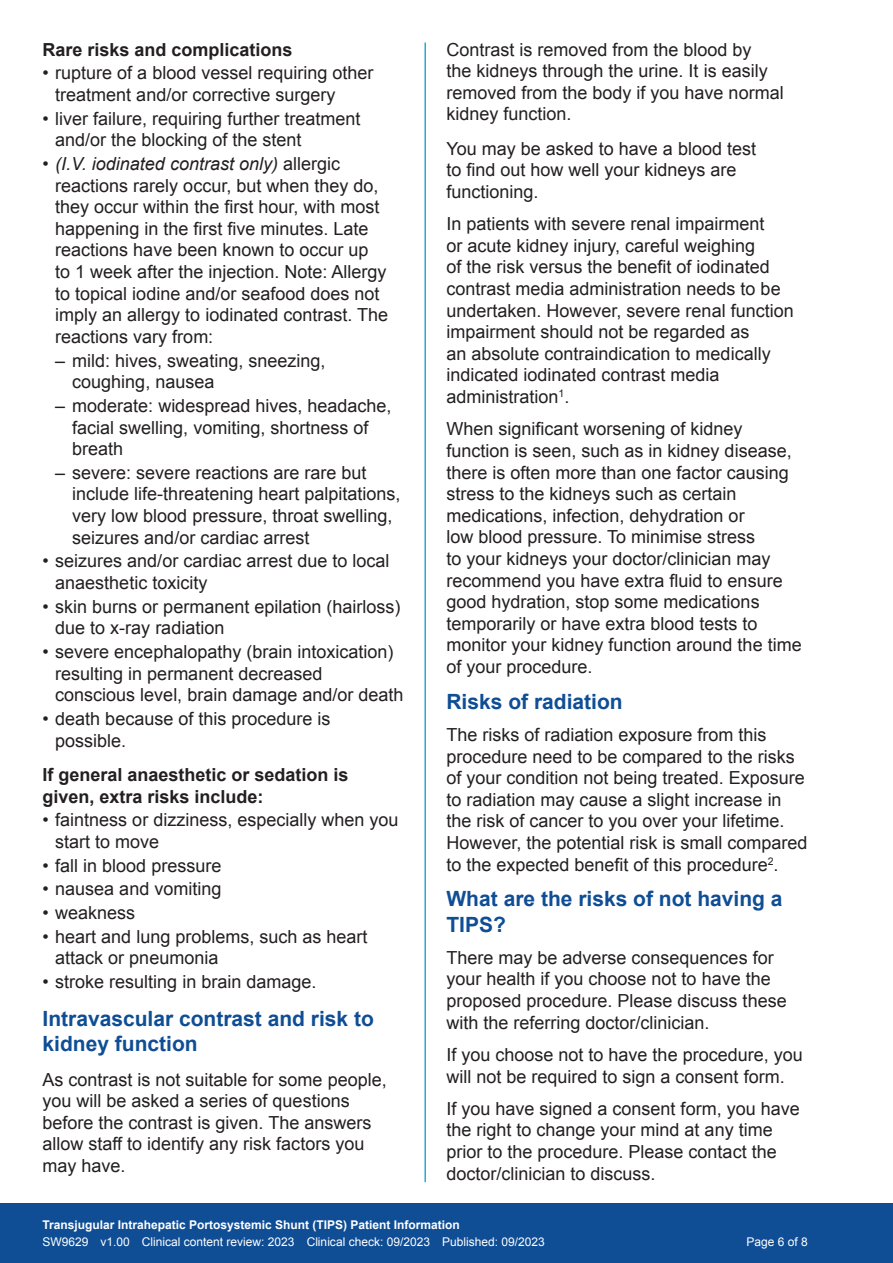
<style>
.page{position:relative;width:893px;height:1263px;background:#fff}
.page>*{position:absolute;margin:0;border:0;box-sizing:border-box;transform-origin:0 0}
.t1{font:700 21px/25.2px "Arial";color:#0f4d95}
.t2{font:18px/21.6px "Arial";color:#231f20}
.t3{font:700 18px/21.6px "Arial";color:#231f20}
.t4{font:12px "Arial";color:#fff}
.t5{font:700 12px "Arial";color:#fff}
.s1{font-style:italic}
</style>
<div class="page">
<div style="left:0;top:1203px;width:893px;height:60px;background:#0f4d95"></div>
<hr style="left:424px;top:43px;width:2px;height:1139px;background:#24aae1">
<p class="t3" style="left:43px;top:39px;width:252px">Rare risks and complications</p>
<p class="t2" style="left:55px;top:62px;width:320px;text-indent:-13px">• rupture of a blood vessel requiring other treatment and/or corrective surgery</p>
<p class="t2" style="left:55px;top:108px;width:307px;text-indent:-13px">• liver failure, requiring further treatment and/or the blocking of the stent</p>
<p class="t2" style="left:55px;top:153px;width:334px;text-indent:-13px"><span class="s1">• (I.V. iodinated contrast only)</span> allergic reactions rarely occur, but when they do, they occur within the first hour, with most happening in the first five minutes. Late reactions have been known to occur up<br>to 1 week after the injection. Note: Allergy to topical iodine and/or seafood does not imply an allergy to iodinated contrast. The reactions vary from:</p>
<p class="t2" style="left:72px;top:350px;width:255px;text-indent:-17px">– mild: hives, sweating, sneezing, coughing, nausea</p>
<p class="t2" style="left:72px;top:395px;width:321px;text-indent:-17px">– moderate: widespread hives, headache, facial swelling, vomiting, shortness of breath</p>
<p class="t2" style="left:72px;top:462px;width:330px;text-indent:-17px">– severe: severe reactions are rare but include life-threatening heart palpitations, very low blood pressure, throat swelling, seizures and/or cardiac arrest</p>
<p class="t2" style="left:55px;top:550px;width:336px;text-indent:-13px">• seizures and/or cardiac arrest due to local anaesthetic toxicity</p>
<p class="t2" style="left:55px;top:596px;width:347px;text-indent:-13px">• skin burns or permanent epilation (hairloss) due to x-ray radiation</p>
<p class="t2" style="left:55px;top:641px;width:350px;text-indent:-13px">• severe encephalopathy (brain intoxication) resulting in permanent decreased conscious level, brain damage and/or death</p>
<p class="t2" style="left:55px;top:708px;width:277px;text-indent:-13px">• death because of this procedure is possible.</p>
<p class="t3" style="left:43px;top:764px;width:308px">If general anaesthetic or sedation is given, extra risks include:</p>
<p class="t2" style="left:55px;top:809px;width:345px;text-indent:-13px">• faintness or dizziness, especially when you start to move</p>
<p class="t2" style="left:43px;top:855px;width:180px">• fall in blood pressure</p>
<p class="t2" style="left:43px;top:878px;width:180px">• nausea and vomiting</p>
<p class="t2" style="left:43px;top:902px;width:94px">• weakness</p>
<p class="t2" style="left:55px;top:926px;width:314px;text-indent:-13px">• heart and lung problems, such as heart attack or pneumonia</p>
<p class="t2" style="left:43px;top:971px;width:275px">• stroke resulting in brain damage.</p>
<p class="t1" style="left:43px;top:1007px;width:333px">Intravascular contrast and risk to kidney function</p>
<p class="t2" style="left:43px;top:1069px;width:346px">As contrast is not suitable for some people, you will be asked a series of questions before the contrast is given. The answers allow staff to identify any risk factors you may have.</p>
<p class="t2" style="left:446px;top:39px;width:339px">Contrast is removed from the blood by<br>the kidneys through the urine. It is easily removed from the body if you have normal kidney function.</p>
<p class="t2" style="left:446px;top:138px;width:311px">You may be asked to have a blood test to find out how well your kidneys are functioning.</p>
<p class="t2" style="left:446px;top:213px;width:349px">In patients with severe renal impairment<br>or acute kidney injury, careful weighing<br>of the risk versus the benefit of iodinated contrast media administration needs to be undertaken. However, severe renal function impairment should not be regarded as<br>an absolute contraindication to medically indicated iodinated contrast media administration<sup>1</sup>.</p>
<p class="t2" style="left:446px;top:418px;width:357px">When significant worsening of kidney function is seen, such as in kidney disease, there is often more than one factor causing stress to the kidneys such as certain medications, infection, dehydration or<br>low blood pressure. To minimise stress<br>to your kidneys your doctor/clinician may recommend you have extra fluid to ensure good hydration, stop some medications temporarily or have extra blood tests to monitor your kidney function around the time of your procedure.</p>
<p class="t1" style="left:446px;top:689px;width:178px">Risks of radiation</p>
<p class="t2" style="left:446px;top:724px;width:363px">The risks of radiation exposure from this procedure need to be compared to the risks of your condition not being treated. Exposure to radiation may cause a slight increase in the risk of cancer to you over your lifetime.<br>However, the potential risk is small compared to the expected benefit of this procedure<sup>2</sup>.</p>
<p class="t1" style="left:446px;top:887px;width:338px">What are the risks of not having a<br>TIPS?</p>
<p class="t2" style="left:446px;top:947px;width:342px">There may be adverse consequences for your health if you choose not to have the proposed procedure. Please discuss these with the referring doctor/clinician.</p>
<p class="t2" style="left:446px;top:1044px;width:358px">If you choose not to have the procedure, you will not be required to sign a consent form.</p>
<p class="t2" style="left:446px;top:1098px;width:355px">If you have signed a consent form, you have the right to change your mind at any time prior to the procedure. Please contact the doctor/clinician to discuss.</p>
<p class="t5" style="left:43px;top:1217px;width:419px">Transjugular Intrahepatic Portosystemic Shunt (TIPS) Patient Information</p>
<p class="t4" style="left:43px;top:1234px;width:504px">SW9629 v1.00 Clinical content review: 2023 Clinical check: 09/2023 Published: 09/2023</p>
<p class="t4" style="left:746px;top:1234px;width:63px">Page 6 of 8</p>
</div>
